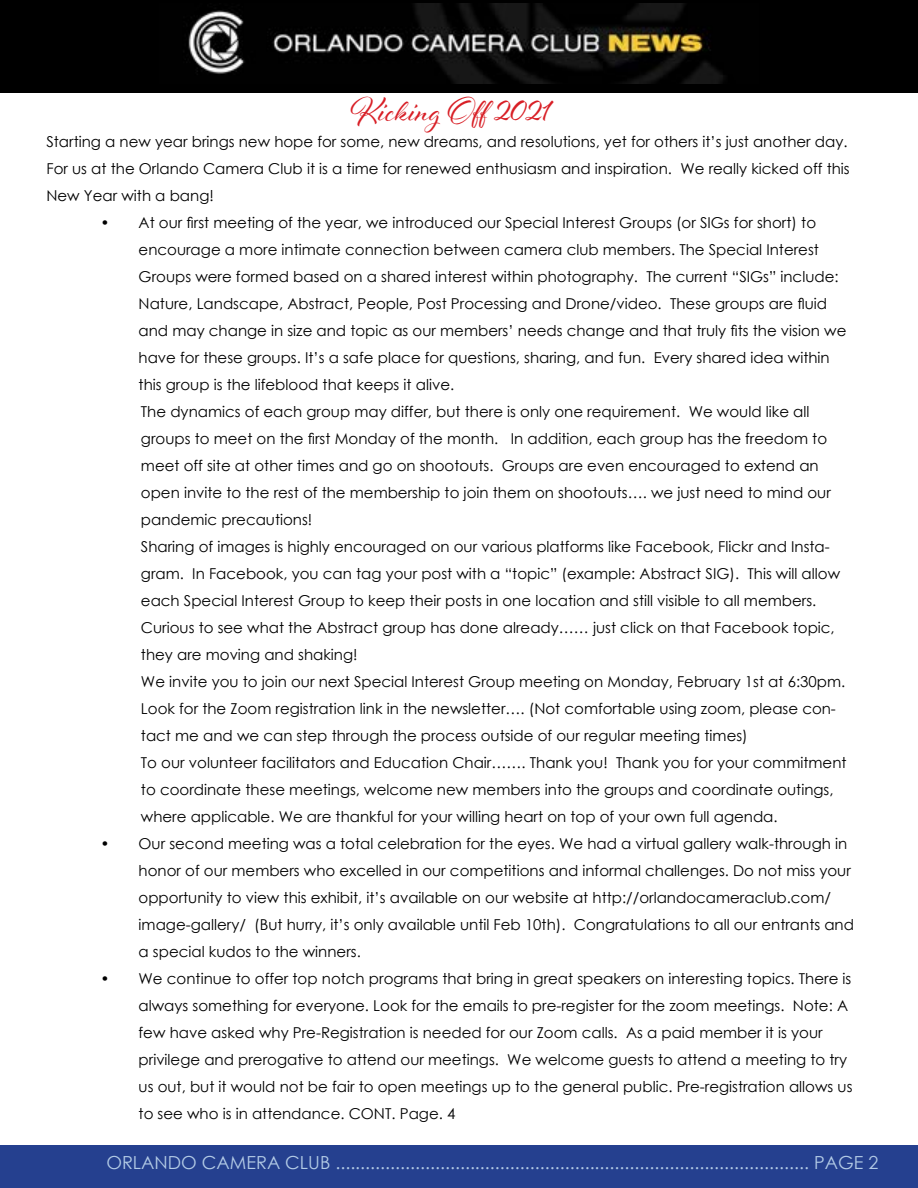
<style>
.page{position:relative;width:918px;height:1188px;background:#fff}
.page>*{position:absolute;margin:0;border:0;box-sizing:border-box;transform-origin:0 0}
.t1{font:36px "Al Fresco";color:#d81f26}
.t2{font:18px "Century Gothic";color:#b3cbe6}
.t3{font:15px/27px "Century Gothic";color:#000}
</style>
<div class="page">
<div style="left:0;top:0;width:918px;height:93px;background:#000"></div>
<img style="left:188px;top:3px;width:536px;height:81px">
<div style="left:0;top:1146px;width:918px;height:42px;background:#25408f"></div>
<h1 class="t1" style="left:351px;top:86px;width:202px">Kicking Off 2021</h1>
<p class="t3" style="left:46px;top:127px;width:805px">Starting a new year brings new hope for some, new dreams, and resolutions, yet for others it’s just another day.<br>For us at the Orlando Camera Club it is a time for renewed enthusiasm and inspiration. We really kicked off this<br>New Year with a bang!</p>
<p class="t3" style="left:139px;top:208px;width:709px;text-indent:-38px">• At our first meeting of the year, we introduced our Special Interest Groups (or SIGs for short) to encourage a more intimate connection between camera club members. The Special Interest Groups were formed based on a shared interest within photography. The current “SIGs” include:<br>Nature, Landscape, Abstract, People, Post Processing and Drone/video. These groups are fluid and may change in size and topic as our members’ needs change and that truly fits the vision we have for these groups. It’s a safe place for questions, sharing, and fun. Every shared idea within this group is the lifeblood that keeps it alive.<br>The dynamics of each group may differ, but there is only one requirement. We would like all groups to meet on the first Monday of the month. In addition, each group has the freedom to meet off site at other times and go on shootouts. Groups are even encouraged to extend an open invite to the rest of the membership to join them on shootouts…. we just need to mind our pandemic precautions!<br>Sharing of images is highly encouraged on our various platforms like Facebook, Flickr and Insta&shy;gram. In Facebook, you can tag your post with a “topic” (example: Abstract SIG). This will allow each Special Interest Group to keep their posts in one location and still visible to all members.<br>Curious to see what the Abstract group has done already…… just click on that Facebook topic, they are moving and shaking!<br>We invite you to join our next Special Interest Group meeting on Monday, February 1st at 6:30pm.<br>Look for the Zoom registration link in the newsletter…. (Not comfortable using zoom, please con&shy;tact me and we can step through the process outside of our regular meeting times)<br>To our volunteer facilitators and Education Chair……. Thank you! Thank you for your commitment to coordinate these meetings, welcome new members into the groups and coordinate outings, where applicable. We are thankful for your willing heart on top of your own full agenda.</p>
<p class="t3" style="left:139px;top:829px;width:717px;text-indent:-38px">• Our second meeting was a total celebration for the eyes. We had a virtual gallery walk-through in honor of our members who excelled in our competitions and informal challenges. Do not miss your opportunity to view this exhibit, it’s available on our website at http://orlandocameraclub.com/ image-gallery/ (But hurry, it’s only available until Feb 10th). Congratulations to all our entrants and a special kudos to the winners.</p>
<p class="t3" style="left:139px;top:964px;width:715px;text-indent:-38px">• We continue to offer top notch programs that bring in great speakers on interesting topics. There is always something for everyone. Look for the emails to pre-register for the zoom meetings. Note: A few have asked why Pre-Registration is needed for our Zoom calls. As a paid member it is your privilege and prerogative to attend our meetings. We welcome guests to attend a meeting to try us out, but it would not be fair to open meetings up to the general public. Pre-registration allows us to see who is in attendance. CONT. Page. 4</p>
<p class="t2" style="left:106px;top:1150px;width:773px">ORLANDO CAMERA CLUB ............................................................................................... PAGE 2</p>
</div>
